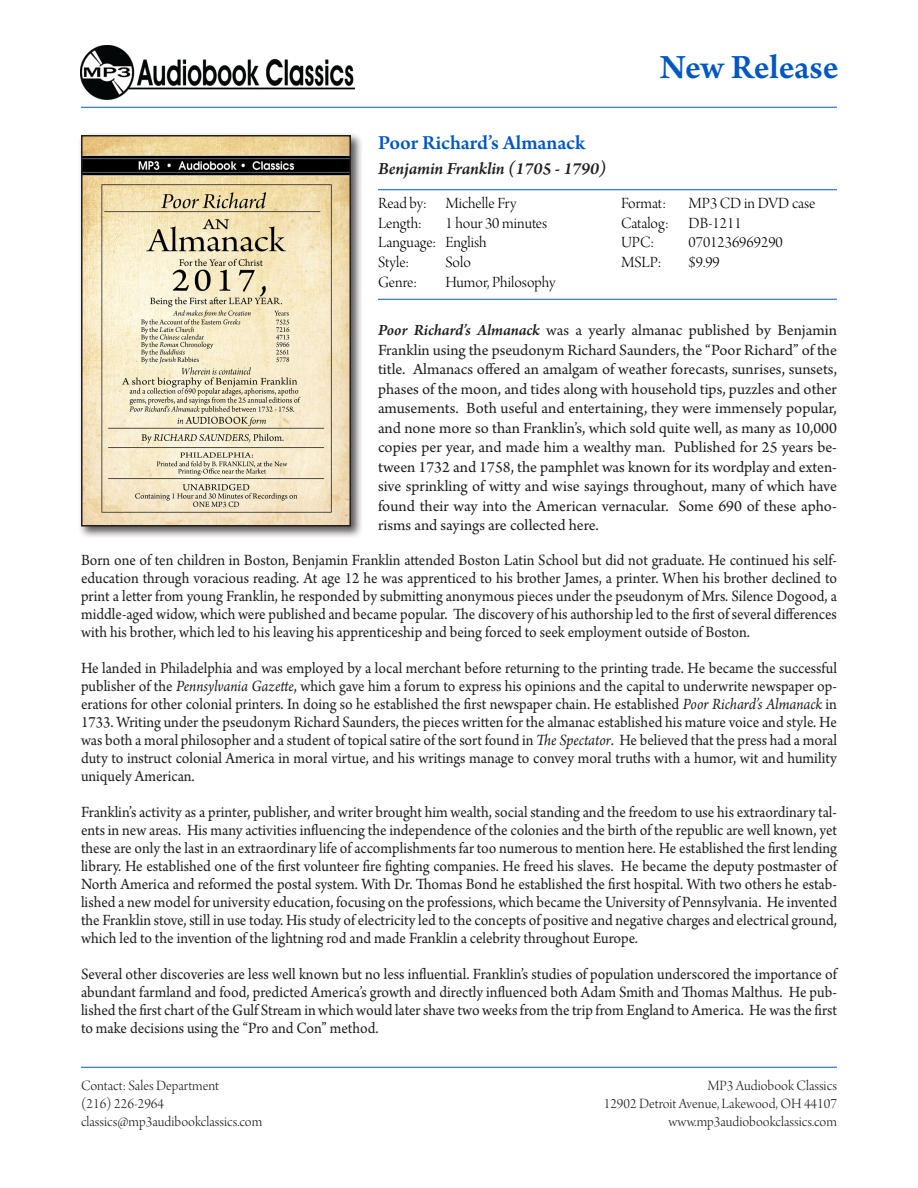
<style>
.page{position:relative;width:918px;height:1188px;background:#fff}
.page>*{position:absolute;margin:0;border:0;box-sizing:border-box;transform-origin:0 0}
.t1{font:600 36px "Arno Pro";letter-spacing:-.005em;color:#0057c2}
.t2{font:600 21px "Arno Pro";color:#0057c2}
.Description{font:italic 600 18px "Arno Pro";letter-spacing:-.005em;color:#231f20}
.Description-2{font:16.5px/18px "Arno Pro";color:#231f20;text-align:justify;scale:.94 1}
.Summaries{font:16.5px/19.5px "Arno Pro";letter-spacing:-.005em;color:#231f20;text-align:justify}
.Data_table{font:16.5px "Arno Pro Light Display";color:#000}
.Data_table_2{font:16.5px/19.8px "Arno Pro Light Display";color:#000}
.Description-3{font:15px "Arno Pro Light Display";color:#231f20}
.s1{font-weight:600;font-style:italic}
.s2{font-style:italic}
</style>
<div class="page">
<img style="left:81px;top:45px;width:274px;height:54px">
<hr style="left:378px;top:189px;width:459px;height:1px;background:#0057c2">
<hr style="left:378px;top:299px;width:459px;height:1px;background:#0057c2">
<hr style="left:81px;top:1067px;width:756px;height:1px;background:#0057c2">
<hr style="left:81px;top:107px;width:756px;height:1px;background:#0057c2">
<div style="left:78px;top:132px;width:286px;height:407px;background:#231f20;opacity:.75"></div>
<img style="left:84px;top:138px;width:264px;height:385px">
<div style="left:81px;top:135px;width:270px;height:391px;border:2px solid #231f20"></div>
<p class="t1" style="left:660px;top:47px;width:180px">New Release</p>
<p class="t2" style="left:378px;top:131px;width:209px">Poor Richard’s Almanack</p>
<p class="Description" style="left:378px;top:158px;width:230px">Benjamin Franklin (1705 - 1790)</p>
<p class="Data_table" style="left:378px;top:194px;width:140px">Read by: Michelle Fry</p>
<p class="Data_table" style="left:378px;top:214px;width:45px">Length:</p>
<p class="Data_table" style="left:446px;top:214px;width:103px">1 hour 30 minutes</p>
<p class="Data_table" style="left:378px;top:234px;width:110px">Language: English</p>
<p class="Data_table" style="left:378px;top:253px;width:33px">Style:</p>
<p class="Data_table" style="left:446px;top:253px;width:27px">Solo</p>
<p class="Data_table" style="left:378px;top:273px;width:40px">Genre:</p>
<p class="Data_table" style="left:446px;top:273px;width:112px">Humor, Philosophy</p>
<p class="Data_table_2" style="left:621px;top:194px;width:196px;text-indent:68px">MP3 CD in DVD case<br>Catalog: DB-1211</p>
<p class="Data_table_2" style="left:621px;top:234px;width:35px">UPC:</p>
<p class="Data_table_2" style="left:689px;top:234px;width:96px">0701236969290</p>
<p class="Data_table_2" style="left:621px;top:254px;width:42px">MSLP:</p>
<p class="Data_table_2" style="left:689px;top:254px;width:33px">$9.99</p>
<p class="Data_table_2" style="left:621px;top:194px;width:47px">Format:</p>
<p class="Summaries" style="left:378px;top:321px;width:461px"><span class="s1">Poor Richard’s Almanack</span> was a yearly almanac published by Benjamin Franklin using the pseudonym Richard Saunders, the “Poor Richard” of the title. Almanacs offered an amalgam of weather forecasts, sunrises, sunsets, phases of the moon, and tides along with household tips, puzzles and other amusements. Both useful and entertaining, they were immensely popular, and none more so than Franklin’s, which sold quite well, as many as 10,000 copies per year, and made him a wealthy man. Published for 25 years be&shy;tween 1732 and 1758, the pamphlet was known for its wordplay and exten&shy;sive sprinkling of witty and wise sayings throughout, many of which have found their way into the American vernacular. Some 690 of these apho&shy;risms and sayings are collected here.</p>
<p class="Description-2" style="left:81px;top:552px;width:806px">Born one of ten children in Boston, Benjamin Franklin attended Boston Latin School but did not graduate. He continued his self&shy;education through voracious reading. At age 12 he was apprenticed to his brother James, a printer. When his brother declined to print a letter from young Franklin, he responded by submitting anonymous pieces under the pseudonym of Mrs. Silence Dogood, a middle-aged widow, which were published and became popular. The discovery of his authorship led to the first of several differences with his brother, which led to his leaving his apprenticeship and being forced to seek employment outside of Boston.</p>
<p class="Description-2" style="left:81px;top:660px;width:806px">He landed in Philadelphia and was employed by a local merchant before returning to the printing trade. He became the successful publisher of the <span class="s2">Pennsylvania Gazette</span>, which gave him a forum to express his opinions and the capital to underwrite newspaper op&shy;erations for other colonial printers. In doing so he established the first newspaper chain. He established <span class="s2">Poor Richard’s Almanack</span> in 1733. Writing under the pseudonym Richard Saunders, the pieces written for the almanac established his mature voice and style. He was both a moral philosopher and a student of topical satire of the sort found in <span class="s2">The Spectator</span>. He believed that the press had a moral duty to instruct colonial America in moral virtue, and his writings manage to convey moral truths with a humor, wit and humility uniquely American.</p>
<p class="Description-2" style="left:81px;top:804px;width:806px">Franklin’s activity as a printer, publisher, and writer brought him wealth, social standing and the freedom to use his extraordinary tal&shy;ents in new areas. His many activities influencing the independence of the colonies and the birth of the republic are well known, yet these are only the last in an extraordinary life of accomplishments far too numerous to mention here. He established the first lending library. He established one of the first volunteer fire fighting companies. He freed his slaves. He became the deputy postmaster of North America and reformed the postal system. With Dr. Thomas Bond he established the first hospital. With two others he estab&shy;lished a new model for university education, focusing on the professions, which became the University of Pennsylvania. He invented the Franklin stove, still in use today. His study of electricity led to the concepts of positive and negative charges and electrical ground, which led to the invention of the lightning rod and made Franklin a celebrity throughout Europe.</p>
<p class="Description-2" style="left:81px;top:966px;width:806px">Several other discoveries are less well known but no less influential. Franklin’s studies of population underscored the importance of abundant farmland and food, predicted America’s growth and directly influenced both Adam Smith and Thomas Malthus. He pub&shy;lished the first chart of the Gulf Stream in which would later shave two weeks from the trip from England to America. He was the first to make decisions using the “Pro and Con” method.</p>
<p class="Description-3" style="left:81px;top:1078px;width:140px">Contact: Sales Department</p>
<p class="Description-3" style="left:81px;top:1096px;width:85px">(216) 226-2964</p>
<p class="Description-3" style="left:81px;top:1114px;width:183px">classics@mp3audibookclassics.com</p>
<p class="Description-3" style="left:707px;top:1078px;width:131px">MP3 Audiobook Classics</p>
<p class="Description-3" style="left:604px;top:1096px;width:235px">12902 Detroit Avenue, Lakewood, OH 44107</p>
<p class="Description-3" style="left:669px;top:1114px;width:170px">www.mp3audiobookclassics.com</p>
</div>
